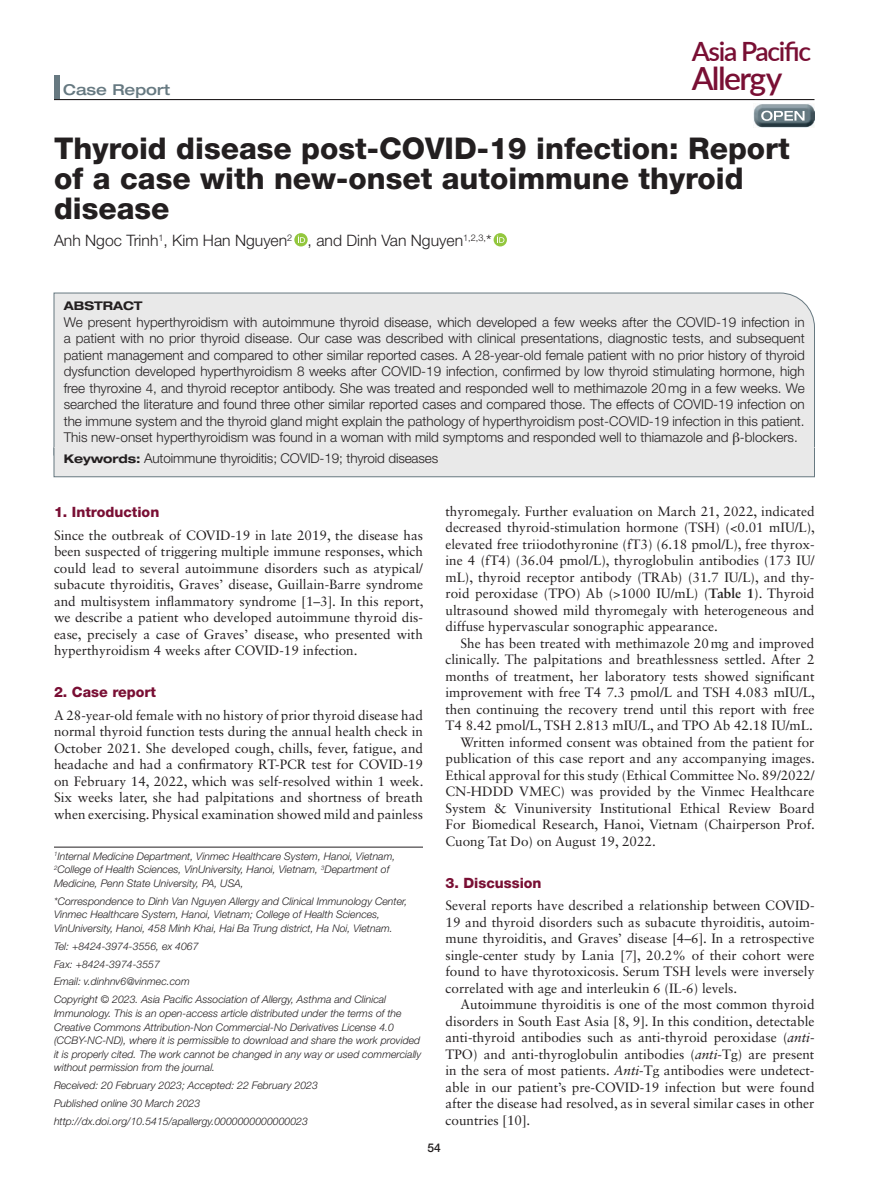
<style>
.page{position:relative;width:891px;height:1188px;background:#fff}
.page>*{position:absolute;margin:0;border:0;box-sizing:border-box;transform-origin:0 0}
.t1{font:600 31.8px "Lato";letter-spacing:-.05em;color:#790f34}
.t2{font:800 30px/30px "Helvetica Neue LT Std";color:#231f20}
.t3{font:600 26.55px "Lato";letter-spacing:-.05em;color:#790f34}
.t4{font:300 15.75px "Helvetica Neue LT Std";color:#231f20}
.t5{font:500 expanded 15px "Helvetica Neue LT Std";color:#667981}
.t6{font:800 14.25px "Helvetica Neue LT Std";color:#790f34}
.t7{font:13.5px/16.5px "Sabon LT Std";color:#231f20;text-align:justify}
.t8{font:300 13.5px/16.5px "Helvetica Neue LT Std";color:#231f20;text-align:justify}
.t9{font:700 expanded 12px "Helvetica Neue LT Std";color:#231f20}
.t10{font:500 12px "Helvetica Neue LT Std";color:#231f20}
.t11{font:italic 300 10.5px/13.5px "Helvetica Neue LT Std";color:#231f20}
.s1{font-family:"Gandhari Unicode";font-weight:400}
.s2{font-weight:700;font-stretch:expanded;font-size:12px}
.s3{font-weight:700}
.s4{font-style:italic}
</style>
<div class="page">
<div style="left:54px;top:75px;width:6px;height:25px;background:#677981"></div>
<hr style="left:54px;top:99px;width:760px;height:1px;background:#231f20">
<img style="left:754px;top:104px;width:61px;height:24px">
<svg style="left:761px;top:111px;width:44px;height:10px"></svg>
<div style="left:53px;top:292px;width:762px;height:164px;background:#e9e9e9"></div>
<div style="left:54px;top:448px;width:760px;height:29px;background:#e9e9e9"></div>
<div style="left:54px;top:447px;width:761px;height:30px;border:1px solid #677981"></div>
<svg style="left:294px;top:233px;width:14px;height:13px"></svg>
<svg style="left:298px;top:236px;width:7px;height:7px"></svg>
<div style="left:494px;top:233px;width:13px;height:13px;background:#93c73e;border-radius:50%"></div>
<svg style="left:497px;top:236px;width:7px;height:7px"></svg>
<hr style="left:54px;top:847px;width:369px;height:1px;background:#231f20">
<p class="t5" style="left:63px;top:80px;width:109px">Case Report</p>
<h3 class="t3" style="left:692px;top:33px;width:121px">Asia Pacific</h3>
<h1 class="t1" style="left:692px;top:55px;width:92px">Allergy</h1>
<h2 class="t2" style="left:54px;top:134px;width:737px">Thyroid disease post-COVID-19 infection: Report of a case with new-onset autoimmune thyroid disease</h2>
<p class="t4" style="left:54px;top:231px;width:439px">Anh Ngoc Trinh<sup>1</sup>, Kim Han Nguyen<sup>2</sup> , and Dinh Van Nguyen<sup>1,2,3,</sup>*</p>
<p class="t9" style="left:64px;top:298px;width:80px">ABSTRACT</p>
<p class="t8" style="left:64px;top:313px;width:743px">We present hyperthyroidism with autoimmune thyroid disease, which developed a few weeks after the COVID-19 infection in a patient with no prior thyroid disease. Our case was described with clinical presentations, diagnostic tests, and subsequent patient management and compared to other similar reported cases. A 28-year-old female patient with no prior history of thyroid dysfunction developed hyperthyroidism 8 weeks after COVID-19 infection, confirmed by low thyroid stimulating hormone, high free thyroxine 4, and thyroid receptor antibody. She was treated and responded well to methimazole 20mg in a few weeks. We searched the literature and found three other similar reported cases and compared those. The effects of COVID-19 infection on the immune system and the thyroid gland might explain the pathology of hyperthyroidism post-COVID-19 infection in this patient.<br>This new-onset hyperthyroidism was found in a woman with mild symptoms and responded well to thiamazole and <span class="s1">β</span>-blockers.</p>
<p class="t8" style="left:64px;top:450px;width:376px"><span class="s2">Keywords:</span> Autoimmune thyroiditis; COVID-19; thyroid diseases</p>
<p class="t6" style="left:54px;top:504px;width:107px">1. Introduction</p>
<p class="t7" style="left:54px;top:527px;width:371px">Since the outbreak of COVID-19 in late 2019, the disease has been suspected of triggering multiple immune responses, which could lead to several autoimmune disorders such as atypical/ subacute thyroiditis, Graves’ disease, Guillain-Barre syndrome and multisystem inflammatory syndrome [1–3]. In this report, we describe a patient who developed autoimmune thyroid dis&shy;ease, precisely a case of Graves’ disease, who presented with hyperthyroidism 4 weeks after COVID-19 infection.</p>
<p class="t6" style="left:54px;top:684px;width:104px">2. Case report</p>
<p class="t7" style="left:54px;top:707px;width:371px">A 28-year-old female with no history of prior thyroid disease had normal thyroid function tests during the annual health check in October 2021. She developed cough, chills, fever, fatigue, and headache and had a confirmatory RT-PCR test for COVID-19 on February 14, 2022, which was self-resolved within 1 week.<br>Six weeks later, she had palpitations and shortness of breath when exercising. Physical examination showed mild and painless</p>
<p class="t11" style="left:54px;top:849px;width:343px"><sup>1</sup>Internal Medicine Department, Vinmec Healthcare System, Hanoi, Vietnam,<br><sup>2</sup>College of Health Sciences, VinUniversity, Hanoi, Vietnam, <sup>3</sup>Department of<br>Medicine, Penn State University, PA, USA,</p>
<p class="t11" style="left:54px;top:894px;width:355px">*Correspondence to Dinh Van Nguyen Allergy and Clinical Immunology Center,<br>Vinmec Healthcare System, Hanoi, Vietnam; College of Health Sciences,<br>VinUniversity, Hanoi, 458 Minh Khai, Hai Ba Trung district, Ha Noi, Vietnam.</p>
<p class="t11" style="left:54px;top:937px;width:334px;line-height:18px">Tel: +8424-3974-3556, ex 4067<br>Fax: +8424-3974-3557<br>Email: v.dinhnv6@vinmec.com<br>Copyright © 2023. Asia Pacific Association of Allergy, Asthma and Clinical</p>
<p class="t11" style="left:54px;top:1006px;width:369px">Immunology. This is an open-access article distributed under the terms of the Creative Commons Attribution-Non Commercial-No Derivatives License 4.0 (CCBY-NC-ND), where it is permissible to download and share the work provided it is properly cited. The work cannot be changed in any way or used commercially without permission from the journal.</p>
<p class="t11" style="left:54px;top:1076px;width:265px;line-height:18px">Received: 20 February 2023; Accepted: 22 February 2023<br>Published online 30 March 2023 http://dx.doi.org/10.5415/apallergy.0000000000000023</p>
<p class="t7" style="left:446px;top:503px;width:371px">thyromegaly. Further evaluation on March 21, 2022, indicated decreased thyroid-stimulation hormone (TSH) (&lt;0.01 mIU/L), elevated free triiodothyronine (fT3) (6.18 pmol/L), free thyrox&shy;ine 4 (fT4) (36.04 pmol/L), thyroglobulin antibodies (173 IU/ mL), thyroid receptor antibody (TRAb) (31.7 IU/L), and thy&shy;roid peroxidase (TPO) Ab (&gt;1000 IU/mL) (<span class="s3">Table 1</span>). Thyroid ultrasound showed mild thyromegaly with heterogeneous and diffuse hypervascular sonographic appearance.</p>
<p class="t7" style="left:460px;top:635px;width:355px">She has been treated with methimazole 20mg and improved</p>
<p class="t7" style="left:445px;top:651px;width:371px">clinically. The palpitations and breathlessness settled. After 2</p>
<p class="t7" style="left:445px;top:668px;width:371px">months of treatment, her laboratory tests showed significant</p>
<p class="t7" style="left:445px;top:684px;width:371px">improvement with free T4 7.3 pmol/L and TSH 4.083 mIU/L,</p>
<p class="t7" style="left:445px;top:701px;width:371px">then continuing the recovery trend until this report with free</p>
<p class="t7" style="left:445px;top:717px;width:369px">T4 8.42 pmol/L, TSH 2.813 mIU/L, and TPO Ab 42.18 IU/mL.</p>
<p class="t7" style="left:460px;top:734px;width:356px">Written informed consent was obtained from the patient for</p>
<p class="t7" style="left:445px;top:750px;width:371px">publication of this case report and any accompanying images.</p>
<p class="t7" style="left:445px;top:767px;width:371px">Ethical approval for this study (Ethical Committee No. 89/2022/</p>
<p class="t7" style="left:445px;top:783px;width:370px">CN-HDDD VMEC) was provided by the Vinmec Healthcare</p>
<p class="t7" style="left:445px;top:800px;width:371px">System &amp; Vinuniversity Institutional Ethical Review Board</p>
<p class="t7" style="left:445px;top:816px;width:371px">For Biomedical Research, Hanoi, Vietnam (Chairperson Prof.</p>
<p class="t7" style="left:445px;top:833px;width:212px">Cuong Tat Do) on August 19, 2022.</p>
<p class="t6" style="left:446px;top:874px;width:98px">3. Discussion</p>
<p class="t7" style="left:446px;top:897px;width:371px">Several reports have described a relationship between COVID-19 and thyroid disorders such as subacute thyroiditis, autoim&shy;mune thyroiditis, and Graves’ disease [4–6]. In a retrospective single-center study by Lania [7], 20.2% of their cohort were found to have thyrotoxicosis. Serum TSH levels were inversely correlated with age and interleukin 6 (IL-6) levels.</p>
<p class="t7" style="left:446px;top:996px;width:371px;text-indent:15px">Autoimmune thyroiditis is one of the most common thyroid disorders in South East Asia [8, 9]. In this condition, detectable anti-thyroid antibodies such as anti-thyroid peroxidase (<span class="s4">anti</span>-TPO) and anti-thyroglobulin antibodies (<span class="s4">anti</span>-Tg) are present in the sera of most patients. <span class="s4">Anti</span>-Tg antibodies were undetect&shy;able in our patient’s pre-COVID-19 infection but were found after the disease had resolved, as in several similar cases in other countries [10].</p>
<p class="t10" style="left:428px;top:1140px;width:15px">54</p>
</div>
